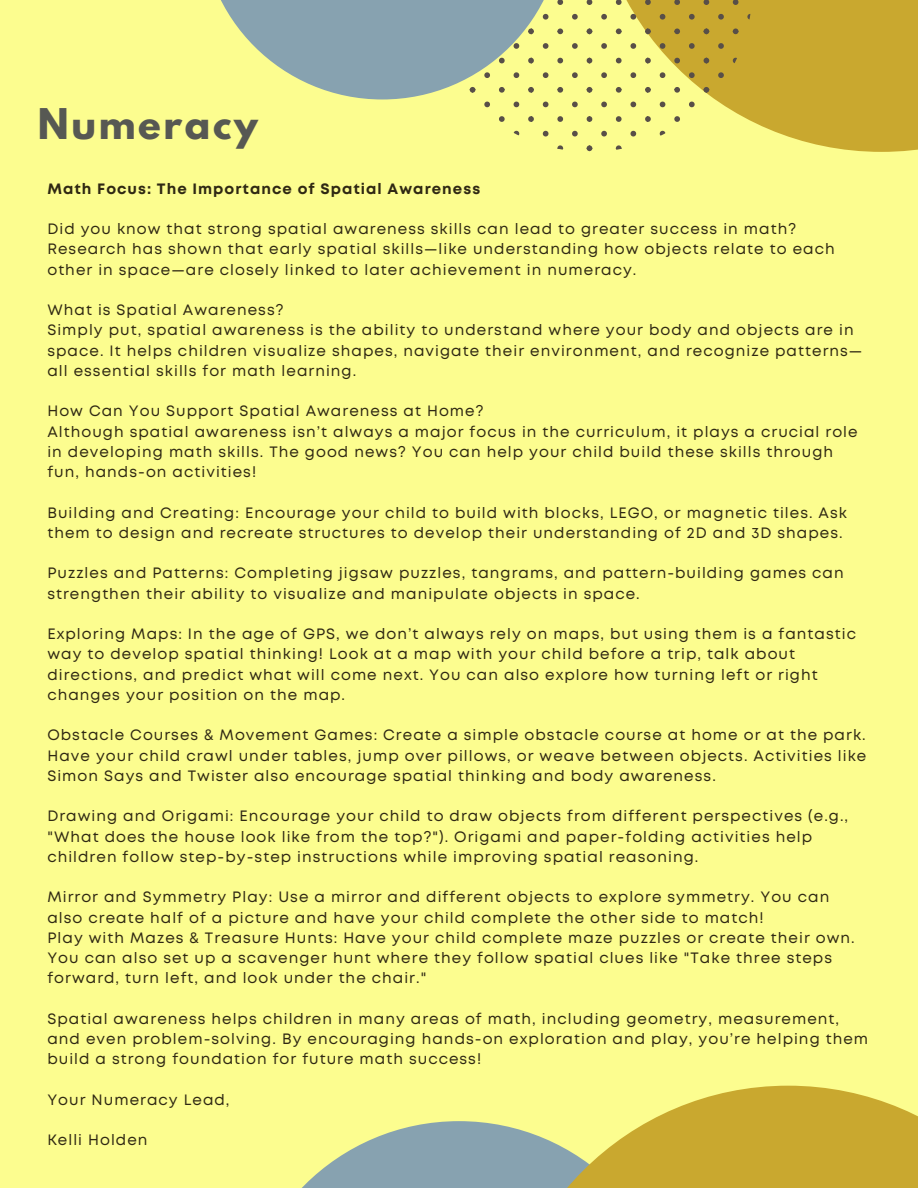
<style>
.page{position:relative;width:918px;height:1188px;background:#fcfd8f}
.page>*{position:absolute;margin:0;border:0;box-sizing:border-box;transform-origin:0 0}
.t1{font:700 37.5px "League Spartan";letter-spacing:.07em;color:#575853}
.t2{font:15px/20.2px "Mont";letter-spacing:.07em;color:#2f2813}
.t3{font:700 15px "Mont";letter-spacing:.07em;color:#2f2813}
</style>
<div class="page">
<svg style="left:592px;top:0;width:326px;height:152px;fill:#c9a82f"></svg>
<svg style="left:733px;top:0;width:5px;height:5px"></svg>
<svg style="left:718px;top:14px;width:6px;height:6px"></svg>
<svg style="left:747px;top:14px;width:5px;height:6px"></svg>
<svg style="left:733px;top:58px;width:5px;height:5px"></svg>
<svg style="left:718px;top:72px;width:6px;height:6px"></svg>
<svg style="left:747px;top:72px;width:5px;height:6px"></svg>
<svg style="left:718px;top:43px;width:6px;height:6px"></svg>
<svg style="left:747px;top:43px;width:5px;height:6px"></svg>
<svg style="left:733px;top:29px;width:5px;height:5px"></svg>
<svg style="left:733px;top:116px;width:5px;height:6px"></svg>
<svg style="left:718px;top:131px;width:6px;height:5px"></svg>
<svg style="left:747px;top:131px;width:5px;height:5px"></svg>
<svg style="left:718px;top:102px;width:6px;height:5px"></svg>
<svg style="left:747px;top:102px;width:5px;height:5px"></svg>
<svg style="left:733px;top:87px;width:5px;height:6px"></svg>
<svg style="left:733px;top:145px;width:5px;height:6px"></svg>
<svg style="left:704px;top:0;width:5px;height:5px"></svg>
<svg style="left:674px;top:0;width:6px;height:5px"></svg>
<svg style="left:660px;top:14px;width:5px;height:6px"></svg>
<svg style="left:689px;top:14px;width:6px;height:6px"></svg>
<svg style="left:704px;top:58px;width:5px;height:5px"></svg>
<svg style="left:674px;top:58px;width:6px;height:5px"></svg>
<svg style="left:660px;top:72px;width:5px;height:6px"></svg>
<svg style="left:689px;top:72px;width:6px;height:6px"></svg>
<svg style="left:660px;top:43px;width:5px;height:6px"></svg>
<svg style="left:689px;top:43px;width:6px;height:6px"></svg>
<svg style="left:704px;top:29px;width:5px;height:5px"></svg>
<svg style="left:674px;top:29px;width:6px;height:5px"></svg>
<svg style="left:704px;top:116px;width:5px;height:6px"></svg>
<svg style="left:674px;top:116px;width:6px;height:6px"></svg>
<svg style="left:660px;top:131px;width:5px;height:5px"></svg>
<svg style="left:689px;top:131px;width:6px;height:5px"></svg>
<svg style="left:660px;top:102px;width:5px;height:5px"></svg>
<svg style="left:689px;top:102px;width:6px;height:5px"></svg>
<svg style="left:704px;top:87px;width:5px;height:6px"></svg>
<svg style="left:674px;top:87px;width:6px;height:6px"></svg>
<svg style="left:704px;top:145px;width:5px;height:6px"></svg>
<svg style="left:674px;top:145px;width:6px;height:6px"></svg>
<svg style="left:645px;top:0;width:6px;height:5px"></svg>
<svg style="left:616px;top:0;width:6px;height:5px"></svg>
<svg style="left:601px;top:14px;width:6px;height:6px"></svg>
<svg style="left:630px;top:14px;width:6px;height:6px"></svg>
<svg style="left:645px;top:58px;width:6px;height:5px"></svg>
<svg style="left:616px;top:58px;width:6px;height:5px"></svg>
<svg style="left:601px;top:72px;width:6px;height:6px"></svg>
<svg style="left:630px;top:72px;width:6px;height:6px"></svg>
<svg style="left:601px;top:43px;width:6px;height:6px"></svg>
<svg style="left:630px;top:43px;width:6px;height:6px"></svg>
<svg style="left:645px;top:29px;width:6px;height:5px"></svg>
<svg style="left:616px;top:29px;width:6px;height:5px"></svg>
<svg style="left:645px;top:116px;width:6px;height:6px"></svg>
<svg style="left:616px;top:116px;width:6px;height:6px"></svg>
<svg style="left:601px;top:131px;width:6px;height:5px"></svg>
<svg style="left:630px;top:131px;width:6px;height:5px"></svg>
<svg style="left:601px;top:102px;width:6px;height:5px"></svg>
<svg style="left:630px;top:102px;width:6px;height:5px"></svg>
<svg style="left:645px;top:87px;width:6px;height:6px"></svg>
<svg style="left:616px;top:87px;width:6px;height:6px"></svg>
<svg style="left:645px;top:145px;width:6px;height:6px"></svg>
<svg style="left:616px;top:145px;width:6px;height:6px"></svg>
<svg style="left:587px;top:0;width:5px;height:5px"></svg>
<svg style="left:572px;top:14px;width:6px;height:6px"></svg>
<svg style="left:587px;top:58px;width:5px;height:5px"></svg>
<svg style="left:572px;top:72px;width:6px;height:6px"></svg>
<svg style="left:572px;top:43px;width:6px;height:6px"></svg>
<svg style="left:587px;top:29px;width:5px;height:5px"></svg>
<svg style="left:587px;top:116px;width:5px;height:6px"></svg>
<svg style="left:557px;top:116px;width:6px;height:6px"></svg>
<svg style="left:543px;top:131px;width:5px;height:5px"></svg>
<svg style="left:572px;top:131px;width:6px;height:5px"></svg>
<svg style="left:572px;top:102px;width:6px;height:5px"></svg>
<svg style="left:587px;top:87px;width:5px;height:6px"></svg>
<svg style="left:587px;top:145px;width:5px;height:6px"></svg>
<svg style="left:557px;top:145px;width:6px;height:5px"></svg>
<svg style="left:528px;top:116px;width:6px;height:6px"></svg>
<svg style="left:499px;top:116px;width:6px;height:6px"></svg>
<svg style="left:514px;top:131px;width:5px;height:5px"></svg>
<svg style="left:221px;top:0;width:342px;height:107px"></svg>
<svg style="left:302px;top:1086px;width:616px;height:102px"></svg>
<p class="t1" style="left:38px;top:105px;width:221px">Numeracy</p>
<p class="t3" style="left:47px;top:183px;width:434px">Math Focus: The Importance of Spatial Awareness</p>
<p class="t2" style="left:47px;top:220px;width:789px">Did you know that strong spatial awareness skills can lead to greater success in math?<br>Research has shown that early spatial skills—like understanding how objects relate to each other in space—are closely linked to later achievement in numeracy.</p>
<h1 class="t2" style="left:47px;top:301px;width:238px">What is Spatial Awareness?</h1>
<h2 class="t2" style="left:47px;top:321px;width:816px">Simply put, spatial awareness is the ability to understand where your body and objects are in space. It helps children visualize shapes, navigate their environment, and recognize patterns— all essential skills for math learning.</h2>
<p class="t2" style="left:47px;top:402px;width:438px">How Can You Support Spatial Awareness at Home?</p>
<p class="t2" style="left:47px;top:422px;width:812px">Although spatial awareness isn’t always a major focus in the curriculum, it plays a crucial role in developing math skills. The good news? You can help your child build these skills through fun, hands-on activities!</p>
<p class="t2" style="left:47px;top:503px;width:801px">Building and Creating: Encourage your child to build with blocks, LEGO, or magnetic tiles. Ask them to design and recreate structures to develop their understanding of 2D and 3D shapes.</p>
<p class="t2" style="left:47px;top:564px;width:798px">Puzzles and Patterns: Completing jigsaw puzzles, tangrams, and pattern-building games can strengthen their ability to visualize and manipulate objects in space.</p>
<p class="t2" style="left:47px;top:625px;width:810px">Exploring Maps: In the age of GPS, we don’t always rely on maps, but using them is a fantastic way to develop spatial thinking! Look at a map with your child before a trip, talk about directions, and predict what will come next. You can also explore how turning left or right changes your position on the map.</p>
<p class="t2" style="left:47px;top:726px;width:820px;text-align:justify">Obstacle Courses &amp; Movement Games: Create a simple obstacle course at home or at the park.<br>Have your child crawl under tables, jump over pillows, or weave between objects. Activities like Simon Says and Twister also encourage spatial thinking and body awareness.</p>
<p class="t2" style="left:47px;top:807px;width:802px">Drawing and Origami: Encourage your child to draw objects from different perspectives (e.g., "What does the house look like from the top?"). Origami and paper-folding activities help children follow step-by-step instructions while improving spatial reasoning.</p>
<p class="t2" style="left:47px;top:888px;width:783px">Mirror and Symmetry Play: Use a mirror and different objects to explore symmetry. You can also create half of a picture and have your child complete the other side to match!</p>
<p class="t2" style="left:47px;top:929px;width:809px">Play with Mazes &amp; Treasure Hunts: Have your child complete maze puzzles or create their own.<br>You can also set up a scavenger hunt where they follow spatial clues like "Take three steps forward, turn left, and look under the chair."</p>
<p class="t2" style="left:47px;top:1010px;width:822px">Spatial awareness helps children in many areas of math, including geometry, measurement, and even problem-solving. By encouraging hands-on exploration and play, you’re helping them build a strong foundation for future math success!</p>
<p class="t2" style="left:47px;top:1091px;width:184px">Your Numeracy Lead,</p>
<p class="t2" style="left:47px;top:1131px;width:102px">Kelli Holden</p>
</div>
